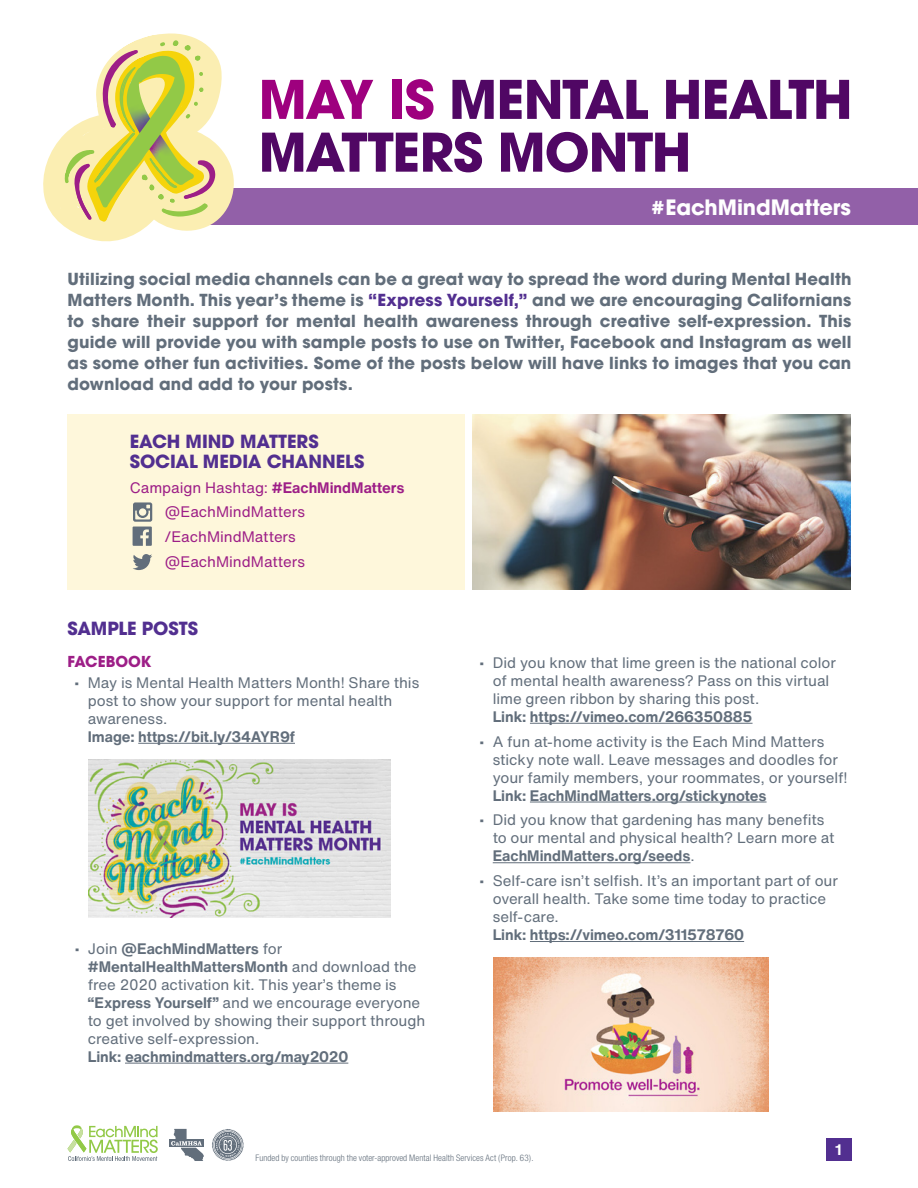
<style>
.page{position:relative;width:918px;height:1188px;background:#fff}
.page>*{position:absolute;margin:0;border:0;box-sizing:border-box;transform-origin:0 0}
.t1{font:700 52.8px/52.8px "Avant Garde";letter-spacing:-.03em;color:#500764}
.t2{font:700 21px "Avant Garde";letter-spacing:-.005em;color:#fff}
.sub{font:700 18px/19.5px "Avant Garde";letter-spacing:-.005em;color:#522f90}
.intro_copy{font:700 16.5px/21px "Avant Garde";letter-spacing:.01em;color:#626e7b;text-align:justify}
.t3{font:15px/18px "Helvetica Now Text";letter-spacing:-.005em;color:#626e7b}
.copy_1{font:15px "Helvetica Now Text";color:#9d1e87}
.sub-2{font:700 15px "Avant Garde";letter-spacing:-.005em;color:#9d1e87}
.t4{font:700 15px "Helvetica Now Text";color:#fff}
.t5{font:300 condensed 9px "Helvetica Neue";letter-spacing:.01em;color:#626e7b}
.s1{color:#9e007e}
.s2{color:#522f90}
.s3{font-weight:700}
</style>
<div class="page">
<div style="left:826px;top:1139px;width:25px;height:22px;background:#522f90"></div>
<svg style="left:68px;top:1125px;width:90px;height:36px"></svg>
<div style="left:169px;top:1140px;width:35px;height:7px;background:#626e7b"></div>
<svg style="left:171px;top:1129px;width:33px;height:32px"></svg>
<svg style="left:212px;top:1129px;width:32px;height:32px"></svg>
<div style="left:68px;top:414px;width:397px;height:176px;background:#fef7db"></div>
<img style="left:472px;top:414px;width:378px;height:176px">
<svg style="left:133px;top:554px;width:19px;height:16px"></svg>
<svg style="left:133px;top:502px;width:19px;height:19px"></svg>
<svg style="left:133px;top:527px;width:19px;height:19px"></svg>
<hr style="left:138px;top:743px;width:157px;height:1px;background:#626e7b">
<hr style="left:125px;top:1063px;width:223px;height:1px;background:#626e7b">
<img style="left:88px;top:759px;width:302px;height:159px">
<hr style="left:530px;top:723px;width:223px;height:1px;background:#626e7b">
<hr style="left:530px;top:802px;width:237px;height:1px;background:#626e7b">
<hr style="left:493px;top:862px;width:197px;height:1px;background:#626e7b">
<hr style="left:530px;top:941px;width:214px;height:1px;background:#626e7b">
<img style="left:494px;top:957px;width:274px;height:155px">
<div style="left:186px;top:189px;width:732px;height:36px;background:#9260a8"></div>
<svg style="left:43px;top:33px;width:191px;height:208px"></svg>
<h1 class="t1" style="left:259px;top:73px;width:596px"><span class="s1">MAY IS</span> MENTAL HEALTH<br>MATTERS MONTH</h1>
<h2 class="t2" style="left:652px;top:193px;width:201px">#EachMindMatters</h2>
<p class="intro_copy" style="left:68px;top:268px;width:785px">Utilizing social media channels can be a great way to spread the word during Mental Health Matters Month. This year’s theme is <span class="s2">“Express Yourself,”</span> and we are encouraging Californians to share their support for mental health awareness through creative self-expression. This guide will provide you with sample posts to use on Twitter, Facebook and Instagram as well as some other fun activities. Some of the posts below will have links to images that you can download and add to your posts.</p>
<p class="sub" style="left:130px;top:432px;width:236px">EACH MIND MATTERS<br>SOCIAL MEDIA CHANNELS</p>
<p class="copy_1" style="left:130px;top:476px;width:276px">Campaign Hashtag: <span class="s3">#EachMindMatters</span></p>
<p class="copy_1" style="left:164px;top:501px;width:142px">@EachMindMatters</p>
<p class="copy_1" style="left:164px;top:525px;width:133px">/EachMindMatters</p>
<p class="copy_1" style="left:164px;top:550px;width:142px">@EachMindMatters</p>
<p class="sub" style="left:68px;top:619px;width:132px">SAMPLE POSTS</p>
<p class="sub-2" style="left:68px;top:651px;width:85px">FACEBOOK</p>
<p class="t3" style="left:88px;top:673px;width:333px;text-indent:-14px">• May is Mental Health Matters Month! Share this post to show your support for mental health awareness.<br><span class="s3">Image: https://bit.ly/34AYR9f</span></p>
<p class="t3" style="left:88px;top:939px;width:339px;text-indent:-14px">• Join <span class="s3">@EachMindMatters</span> for <span class="s3">#MentalHealthMattersMonth</span> and download the free 2020 activation kit. This year’s theme is <span class="s3">“Express Yourself”</span> and we encourage everyone to get involved by showing their support through creative self-expression.<br><span class="s3">Link: eachmindmatters.org/may2020</span></p>
<p class="t3" style="left:493px;top:653px;width:345px;text-indent:-14px">• Did you know that lime green is the national color of mental health awareness? Pass on this virtual lime green ribbon by sharing this post.<br><span class="s3">Link: https://vimeo.com/266350885</span></p>
<p class="t3" style="left:493px;top:732px;width:356px;text-indent:-14px">• A fun at-home activity is the Each Mind Matters sticky note wall. Leave messages and doodles for your family members, your roommates, or yourself!<br><span class="s3">Link: EachMindMatters.org/stickynotes</span></p>
<p class="t3" style="left:493px;top:811px;width:343px;text-indent:-14px">• Did you know that gardening has many benefits to our mental and physical health? Learn more at<br><span class="s3">EachMindMatters.org/seeds</span>.</p>
<p class="t3" style="left:493px;top:871px;width:347px;text-indent:-14px">• Self-care isn’t selfish. It’s an important part of our overall health. Take some time today to practice self-care.<br><span class="s3">Link: https://vimeo.com/311578760</span></p>
<p class="t5" style="left:256px;top:1152px;width:280px">Funded by counties through the voter-approved Mental Health Services Act (Prop. 63).</p>
<p class="t4" style="left:835px;top:1139px;width:8px">1</p>
</div>
